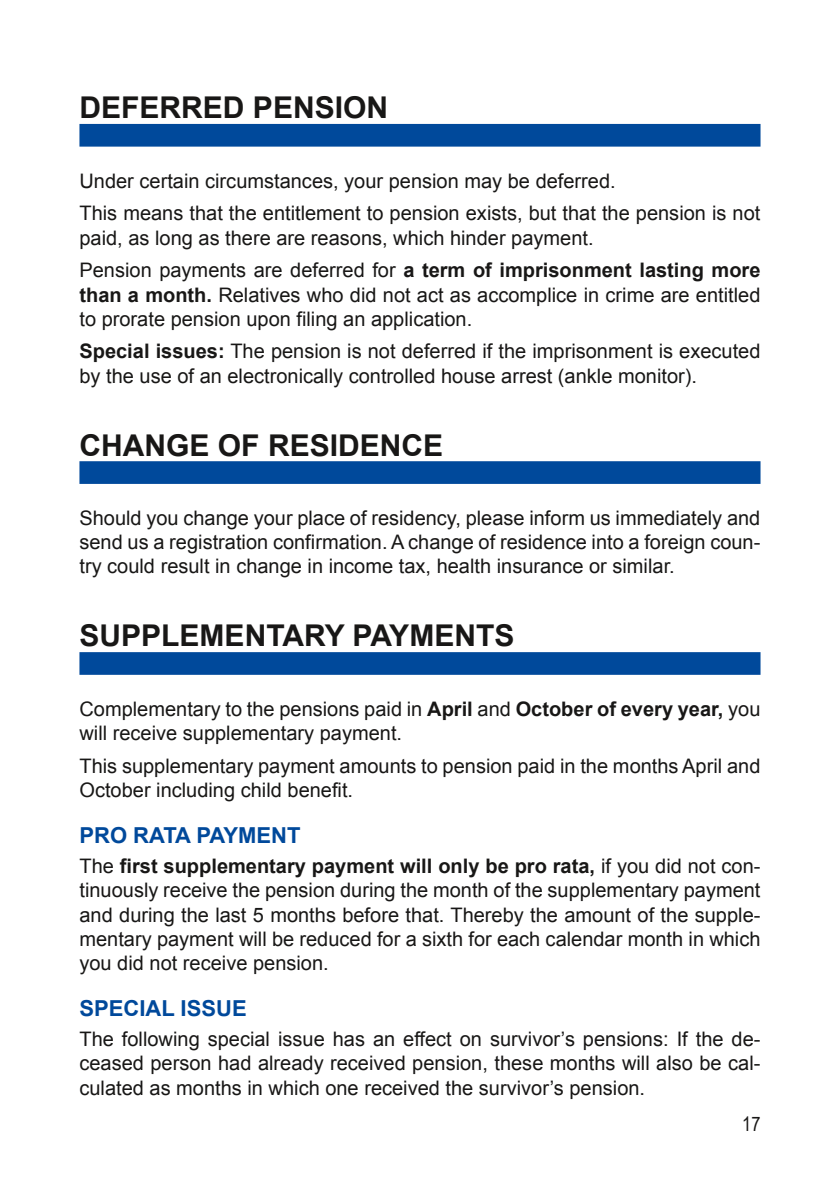
<style>
.page{position:relative;width:840px;height:1191px;background:#fff}
.page>*{position:absolute;margin:0;border:0;box-sizing:border-box;transform-origin:0 0}
.Headline_H2_Ueberschrift{font:700 30px "Arial PVA";color:#181716}
.Headline_H3_Ueberschrift{font:700 22px "Arial PVA";color:#00499b}
.Headline_Grundtext_GT{font:20px/24.2px "Arial PVA";color:#181716}
.t1{font:20px "Arial Narrow";color:#181716}
.s1{font-weight:700}
</style>
<div class="page">
<div style="left:79px;top:124px;width:681px;height:23px;background:#00499b"></div>
<div style="left:79px;top:461px;width:681px;height:23px;background:#00499b"></div>
<div style="left:79px;top:652px;width:681px;height:23px;background:#00499b"></div>
<h2 class="Headline_H2_Ueberschrift" style="left:79px;top:87px;width:310px">DEFERRED PENSION</h2>
<p class="Headline_Grundtext_GT" style="left:79px;top:169px;width:537px">Under certain circumstances, your pension may be deferred.</p>
<p class="Headline_Grundtext_GT" style="left:79px;top:201px;width:682px">This means that the entitlement to pension exists, but that the pension is not paid, as long as there are reasons, which hinder payment.</p>
<p class="Headline_Grundtext_GT" style="left:79px;top:258px;width:682px;text-align:justify">Pension payments are deferred for <span class="s1">a term of imprisonment lasting more than a month.</span> Relatives who did not act as accomplice in crime are entitled to prorate pension upon filing an application.</p>
<p class="Headline_Grundtext_GT" style="left:79px;top:339px;width:682px"><span class="s1">Special issues:</span> The pension is not deferred if the imprisonment is executed by the use of an electronically controlled house arrest (ankle monitor).</p>
<h2 class="Headline_H2_Ueberschrift" style="left:79px;top:424px;width:365px">CHANGE OF RESIDENCE</h2>
<p class="Headline_Grundtext_GT" style="left:79px;top:506px;width:682px;text-align:justify">Should you change your place of residency, please inform us immediately and send us a registration confirmation. A change of residence into a foreign coun&shy;try could result in change in income tax, health insurance or similar.</p>
<h2 class="Headline_H2_Ueberschrift" style="left:79px;top:615px;width:436px">SUPPLEMENTARY PAYMENTS</h2>
<p class="Headline_Grundtext_GT" style="left:79px;top:697px;width:682px">Complementary to the pensions paid in <span class="s1">April</span> and <span class="s1">October of every year,</span> you will receive supplementary payment.</p>
<p class="Headline_Grundtext_GT" style="left:79px;top:753px;width:682px">This supplementary payment amounts to pension paid in the months April and<br>October including child benefit.</p>
<h3 class="Headline_H3_Ueberschrift" style="left:79px;top:820px;width:222px">PRO RATA PAYMENT</h3>
<p class="Headline_Grundtext_GT" style="left:79px;top:854px;width:682px;text-align:justify">The <span class="s1">first supplementary payment will only be pro rata,</span> if you did not con&shy;tinuously receive the pension during the month of the supplementary payment and during the last 5 months before that. Thereby the amount of the supple&shy;mentary payment will be reduced for a sixth for each calendar month in which you did not receive pension.</p>
<h3 class="Headline_H3_Ueberschrift" style="left:79px;top:993px;width:169px">SPECIAL ISSUE</h3>
<p class="Headline_Grundtext_GT" style="left:79px;top:1027px;width:682px;text-align:justify">The following special issue has an effect on survivor’s pensions: If the de&shy;ceased person had already received pension, these months will also be cal&shy;culated as months in which one received the survivor’s pension.</p>
<p class="t1" style="left:741px;top:1109px;width:20px">17</p>
</div>
